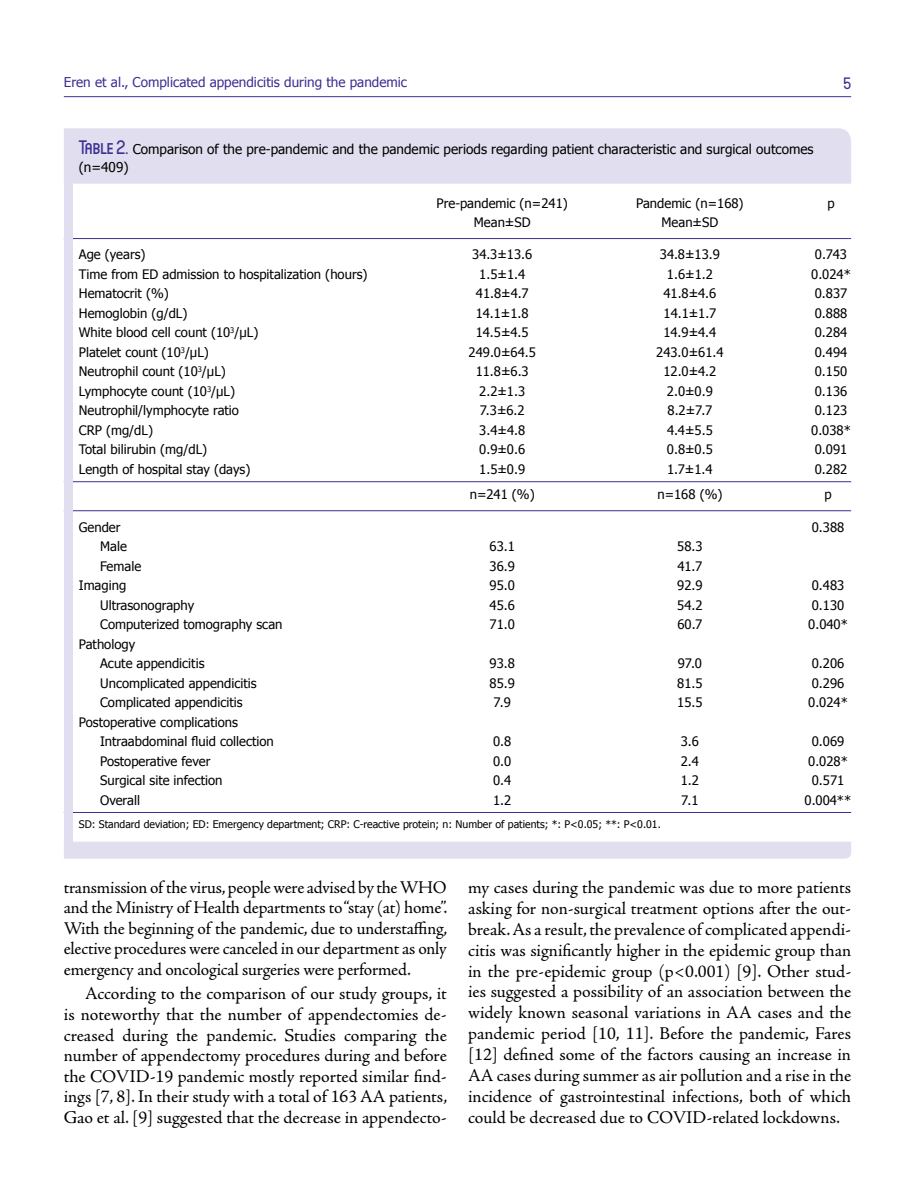
<style>
.page{position:relative;width:915px;height:1191px;background:#fff}
.page>*{position:absolute;margin:0;border:0;box-sizing:border-box;transform-origin:0 0}
.t1{font:18px/20.9px "Adobe Jenson Pro";letter-spacing:-.005em;color:#000;text-align:justify}
.t2{font:500 16.5px "Circula";color:#3c3091}
.t3{font:13.5px/18px "Tahoma";color:#000}
.t4{font:13.5px "Tahoma";color:#3c3091}
.t5{font:13.05px/19.5px "Tahoma";color:#000}
.t6{font:10.5px "Tahoma";color:#000}
.s1{font-family:"Circula";font-weight:500;font-size:19.5px;color:#3c3091}
</style>
<div class="page">
<hr style="left:64px;top:96px;width:786px;height:1px;background:#3c3091">
<div style="left:64px;top:841px;width:786px;height:17px;background:#e1dfef"></div>
<div style="left:64px;top:128px;width:786px;height:56px;background:#e1dfef"></div>
<hr style="left:64px;top:481px;width:786px;height:1px;background:#3c3091">
<hr style="left:64px;top:812px;width:786px;height:1px;background:#3c3091">
<hr style="left:64px;top:238px;width:786px;height:1px;background:#3c3091">
<hr style="left:64px;top:510px;width:786px;height:1px;background:#3c3091">
<div style="left:64px;top:177px;width:8px;height:673px;background:#e1dfef"></div>
<p class="t4" style="left:64px;top:73px;width:345px">Eren et al., Complicated appendicitis during the pandemic</p>
<p class="t2" style="left:843px;top:73px;width:9px">5</p>
<p class="t3" style="left:79px;top:140px;width:736px"><span class="s1">Table 2.</span> Comparison of the pre-pandemic and the pandemic periods regarding patient characteristic and surgical outcomes (n=409)</p>
<p class="t5" style="left:436px;top:193px;width:133px">Pre-pandemic (n=241)</p>
<p class="t5" style="left:636px;top:193px;width:109px">Pandemic (n=168)</p>
<p class="t5" style="left:827px;top:193px;width:9px">p</p>
<p class="t5" style="left:473px;top:212px;width:58px">Mean±SD</p>
<p class="t5" style="left:661px;top:212px;width:58px">Mean±SD</p>
<p class="t5" style="left:79px;top:244px;width:68px">Age (years)</p>
<p class="t5" style="left:472px;top:244px;width:62px">34.3±13.6</p>
<p class="t5" style="left:659px;top:244px;width:62px">34.8±13.9</p>
<p class="t5" style="left:814px;top:244px;width:34px">0.743</p>
<p class="t5" style="left:79px;top:264px;width:290px">Time from ED admission to hospitalization (hours)</p>
<p class="t5" style="left:479px;top:264px;width:47px">1.5±1.4</p>
<p class="t5" style="left:666px;top:264px;width:47px">1.6±1.2</p>
<p class="t5" style="left:811px;top:264px;width:41px">0.024*</p>
<p class="t5" style="left:79px;top:283px;width:91px">Hematocrit (%)</p>
<p class="t5" style="left:475px;top:283px;width:54px">41.8±4.7</p>
<p class="t5" style="left:663px;top:283px;width:54px">41.8±4.6</p>
<p class="t5" style="left:814px;top:283px;width:34px">0.837</p>
<p class="t5" style="left:79px;top:303px;width:110px">Hemoglobin (g/dL)</p>
<p class="t5" style="left:475px;top:303px;width:54px">14.1±1.8</p>
<p class="t5" style="left:663px;top:303px;width:54px">14.1±1.7</p>
<p class="t5" style="left:814px;top:303px;width:34px">0.888</p>
<p class="t5" style="left:79px;top:322px;width:181px">White blood cell count (10<sup>3</sup>/μL)</p>
<p class="t5" style="left:475px;top:322px;width:54px">14.5±4.5</p>
<p class="t5" style="left:663px;top:322px;width:54px">14.9±4.4</p>
<p class="t5" style="left:814px;top:322px;width:34px">0.284</p>
<p class="t5" style="left:79px;top:342px;width:131px">Platelet count (10<sup>3</sup>/μL)</p>
<p class="t5" style="left:468px;top:342px;width:69px">249.0±64.5</p>
<p class="t5" style="left:656px;top:342px;width:69px">243.0±61.4</p>
<p class="t5" style="left:814px;top:342px;width:34px">0.494</p>
<p class="t5" style="left:79px;top:361px;width:148px">Neutrophil count (10<sup>3</sup>/μL)</p>
<p class="t5" style="left:475px;top:361px;width:55px">11.8±6.3</p>
<p class="t5" style="left:663px;top:361px;width:54px">12.0±4.2</p>
<p class="t5" style="left:814px;top:361px;width:34px">0.150</p>
<p class="t5" style="left:79px;top:381px;width:158px">Lymphocyte count (10<sup>3</sup>/μL)</p>
<p class="t5" style="left:479px;top:381px;width:47px">2.2±1.3</p>
<p class="t5" style="left:666px;top:381px;width:47px">2.0±0.9</p>
<p class="t5" style="left:814px;top:381px;width:34px">0.136</p>
<p class="t5" style="left:79px;top:400px;width:161px">Neutrophil/lymphocyte ratio</p>
<p class="t5" style="left:479px;top:400px;width:46px">7.3±6.2</p>
<p class="t5" style="left:667px;top:400px;width:46px">8.2±7.7</p>
<p class="t5" style="left:814px;top:400px;width:34px">0.123</p>
<p class="t5" style="left:79px;top:420px;width:76px">CRP (mg/dL)</p>
<p class="t5" style="left:479px;top:420px;width:47px">3.4±4.8</p>
<p class="t5" style="left:666px;top:420px;width:47px">4.4±5.5</p>
<p class="t5" style="left:810px;top:420px;width:41px">0.038*</p>
<p class="t5" style="left:79px;top:439px;width:130px">Total bilirubin (mg/dL)</p>
<p class="t5" style="left:479px;top:439px;width:47px">0.9±0.6</p>
<p class="t5" style="left:666px;top:439px;width:47px">0.8±0.5</p>
<p class="t5" style="left:814px;top:439px;width:34px">0.091</p>
<p class="t5" style="left:79px;top:459px;width:173px">Length of hospital stay (days)</p>
<p class="t5" style="left:479px;top:459px;width:47px">1.5±0.9</p>
<p class="t5" style="left:666px;top:459px;width:47px">1.7±1.4</p>
<p class="t5" style="left:814px;top:459px;width:34px">0.282</p>
<p class="t5" style="left:469px;top:484px;width:66px">n=241 (%)</p>
<p class="t5" style="left:657px;top:484px;width:66px">n=168 (%)</p>
<p class="t5" style="left:824px;top:484px;width:9px">p</p>
<p class="t5" style="left:79px;top:517px;width:43px">Gender</p>
<p class="t5" style="left:811px;top:517px;width:34px">0.388</p>
<p class="t5" style="left:100px;top:536px;width:28px">Male</p>
<p class="t5" style="left:489px;top:536px;width:27px">63.1</p>
<p class="t5" style="left:677px;top:536px;width:27px">58.3</p>
<p class="t5" style="left:100px;top:556px;width:43px">Female</p>
<p class="t5" style="left:489px;top:556px;width:27px">36.9</p>
<p class="t5" style="left:677px;top:556px;width:27px">41.7</p>
<p class="t5" style="left:79px;top:575px;width:49px">Imaging</p>
<p class="t5" style="left:489px;top:575px;width:27px">95.0</p>
<p class="t5" style="left:677px;top:575px;width:27px">92.9</p>
<p class="t5" style="left:811px;top:575px;width:34px">0.483</p>
<p class="t5" style="left:100px;top:595px;width:95px">Ultrasonography</p>
<p class="t5" style="left:489px;top:595px;width:27px">45.6</p>
<p class="t5" style="left:677px;top:595px;width:27px">54.2</p>
<p class="t5" style="left:811px;top:595px;width:34px">0.130</p>
<p class="t5" style="left:100px;top:614px;width:184px">Computerized tomography scan</p>
<p class="t5" style="left:489px;top:614px;width:27px">71.0</p>
<p class="t5" style="left:677px;top:614px;width:27px">60.7</p>
<p class="t5" style="left:808px;top:614px;width:41px">0.040*</p>
<p class="t5" style="left:100px;top:634px;width:106px;text-indent:-21px">Pathology<br>Acute appendicitis</p>
<p class="t5" style="left:489px;top:653px;width:27px">93.8</p>
<p class="t5" style="left:677px;top:653px;width:26px">97.0</p>
<p class="t5" style="left:811px;top:653px;width:34px">0.206</p>
<p class="t5" style="left:100px;top:673px;width:158px">Uncomplicated appendicitis</p>
<p class="t5" style="left:489px;top:673px;width:27px">85.9</p>
<p class="t5" style="left:677px;top:673px;width:27px">81.5</p>
<p class="t5" style="left:811px;top:673px;width:34px">0.296</p>
<p class="t5" style="left:100px;top:692px;width:144px">Complicated appendicitis</p>
<p class="t5" style="left:493px;top:692px;width:19px">7.9</p>
<p class="t5" style="left:677px;top:692px;width:27px">15.5</p>
<p class="t5" style="left:808px;top:692px;width:41px">0.024*</p>
<p class="t5" style="left:100px;top:712px;width:175px;text-indent:-21px">Postoperative complications<br>Intraabdominal fluid collection</p>
<p class="t5" style="left:493px;top:731px;width:20px">0.8</p>
<p class="t5" style="left:680px;top:731px;width:20px">3.6</p>
<p class="t5" style="left:811px;top:731px;width:34px">0.069</p>
<p class="t5" style="left:100px;top:751px;width:112px">Postoperative fever</p>
<p class="t5" style="left:493px;top:751px;width:20px">0.0</p>
<p class="t5" style="left:680px;top:751px;width:20px">2.4</p>
<p class="t5" style="left:808px;top:751px;width:41px">0.028*</p>
<p class="t5" style="left:100px;top:770px;width:124px">Surgical site infection</p>
<p class="t5" style="left:493px;top:770px;width:20px">0.4</p>
<p class="t5" style="left:680px;top:770px;width:20px">1.2</p>
<p class="t5" style="left:811px;top:770px;width:34px">0.571</p>
<p class="t5" style="left:100px;top:790px;width:41px">Overall</p>
<p class="t5" style="left:493px;top:790px;width:20px">1.2</p>
<p class="t5" style="left:681px;top:790px;width:19px">7.1</p>
<p class="t5" style="left:804px;top:790px;width:48px">0.004**</p>
<p class="t6" style="left:79px;top:817px;width:583px">SD: Standard deviation; ED: Emergency department; CRP: C-reactive protein; n: Number of patients; *: P&lt;0.05; **: P&lt;0.01.</p>
<p class="t1" style="left:64px;top:877px;width:385px;line-height:20.4px">transmission of the virus, people were advised by the WHO and the Ministry of Health departments to “stay (at) home”.<br>With the beginning of the pandemic, due to understaffing, elective procedures were canceled in our department as only emergency and oncological surgeries were performed.</p>
<p class="t1" style="left:64px;top:984px;width:385px;text-indent:21px">According to the comparison of our study groups, it is noteworthy that the number of appendectomies de&shy;creased during the pandemic. Studies comparing the number of appendectomy procedures during and before the COVID-19 pandemic mostly reported similar find&shy;ings [7, 8]. In their study with a total of 163 AA patients, Gao et al. [9] suggested that the decrease in appendecto-</p>
<p class="t1" style="left:468px;top:877px;width:384px">my cases during the pandemic was due to more patients asking for non-surgical treatment options after the out&shy;break. As a result, the prevalence of complicated appendi&shy;citis was significantly higher in the epidemic group than in the pre-epidemic group (p&lt;0.001) [9]. Other stud&shy;ies suggested a possibility of an association between the widely known seasonal variations in AA cases and the pandemic period [10, 11]. Before the pandemic, Fares [12] defined some of the factors causing an increase in AA cases during summer as air pollution and a rise in the incidence of gastrointestinal infections, both of which could be decreased due to COVID-related lockdowns.</p>
</div>
